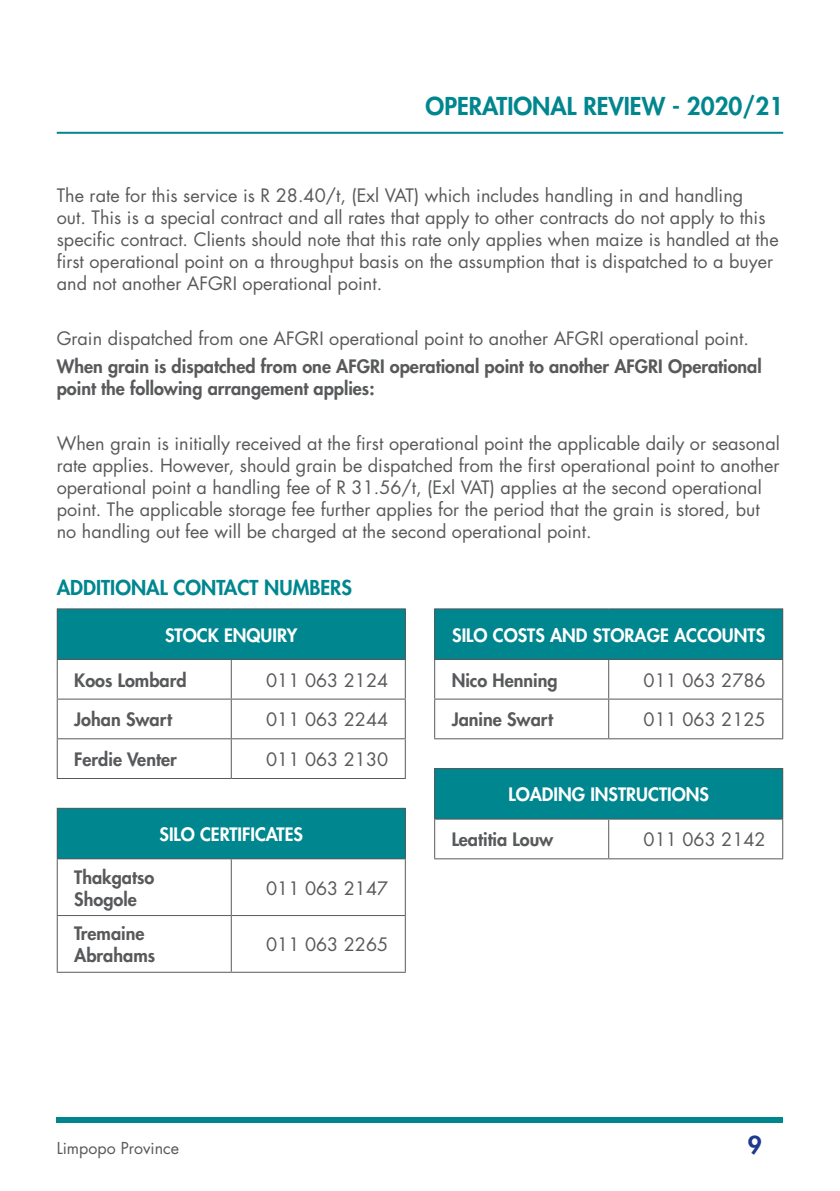
<style>
.page{position:relative;width:840px;height:1191px;background:#fff}
.page>*{position:absolute;margin:0;border:0;box-sizing:border-box;transform-origin:0 0}
.t1{font:800 24px "Futura Std";color:#00868f}
.t2{font:800 24px "Futura Std";color:#1e398d}
.t3{font:800 20px "Futura Std";color:#00868f}
.t4{font:18px/22px "Futura Std";color:#58595b}
.t5{font:800 18px/22px "Futura Std";color:#58595b}
.t6{font:800 18px "Futura Std";color:#fff}
.t7{font:16px "Futura Std";color:#58595b}
</style>
<div class="page">
<div style="left:57px;top:1117px;width:725px;height:6px;background:#00868f"></div>
<hr style="left:57px;top:132px;width:725px;height:2px;background:#00868f">
<div style="left:57px;top:609px;width:348px;height:50px;background:#00868f"></div>
<hr style="left:57px;top:608px;width:174px;height:1px;background:#58595b">
<hr style="left:57px;top:609px;width:1px;height:50px;background:#58595b">
<hr style="left:231px;top:608px;width:174px;height:1px;background:#58595b">
<hr style="left:404px;top:609px;width:1px;height:50px;background:#58595b">
<hr style="left:57px;top:659px;width:174px;height:1px;background:#58595b">
<hr style="left:57px;top:660px;width:1px;height:38px;background:#58595b">
<hr style="left:231px;top:659px;width:174px;height:1px;background:#58595b">
<hr style="left:231px;top:660px;width:1px;height:38px;background:#58595b">
<hr style="left:404px;top:660px;width:1px;height:38px;background:#58595b">
<hr style="left:57px;top:698px;width:174px;height:1px;background:#58595b">
<hr style="left:57px;top:699px;width:1px;height:39px;background:#58595b">
<hr style="left:231px;top:698px;width:174px;height:1px;background:#58595b">
<hr style="left:231px;top:699px;width:1px;height:39px;background:#58595b">
<hr style="left:404px;top:699px;width:1px;height:39px;background:#58595b">
<hr style="left:57px;top:738px;width:174px;height:1px;background:#58595b">
<hr style="left:57px;top:739px;width:1px;height:39px;background:#58595b">
<hr style="left:231px;top:738px;width:174px;height:1px;background:#58595b">
<hr style="left:231px;top:739px;width:1px;height:39px;background:#58595b">
<hr style="left:404px;top:739px;width:1px;height:39px;background:#58595b">
<hr style="left:57px;top:778px;width:174px;height:1px;background:#58595b">
<hr style="left:231px;top:778px;width:174px;height:1px;background:#58595b">
<div style="left:57px;top:808px;width:348px;height:51px;background:#00868f"></div>
<hr style="left:57px;top:808px;width:174px;height:1px;background:#58595b">
<hr style="left:57px;top:809px;width:1px;height:49px;background:#58595b">
<hr style="left:231px;top:808px;width:174px;height:1px;background:#58595b">
<hr style="left:404px;top:809px;width:1px;height:49px;background:#58595b">
<hr style="left:57px;top:858px;width:174px;height:1px;background:#58595b">
<hr style="left:57px;top:859px;width:1px;height:56px;background:#58595b">
<hr style="left:231px;top:858px;width:174px;height:1px;background:#58595b">
<hr style="left:231px;top:859px;width:1px;height:56px;background:#58595b">
<hr style="left:404px;top:859px;width:1px;height:56px;background:#58595b">
<hr style="left:57px;top:915px;width:174px;height:1px;background:#58595b">
<hr style="left:57px;top:916px;width:1px;height:55px;background:#58595b">
<hr style="left:231px;top:915px;width:174px;height:1px;background:#58595b">
<hr style="left:231px;top:916px;width:1px;height:55px;background:#58595b">
<hr style="left:404px;top:916px;width:1px;height:55px;background:#58595b">
<hr style="left:57px;top:971px;width:174px;height:1px;background:#58595b">
<hr style="left:231px;top:971px;width:174px;height:1px;background:#58595b">
<div style="left:434px;top:609px;width:348px;height:50px;background:#00868f"></div>
<hr style="left:434px;top:608px;width:174px;height:1px;background:#58595b">
<hr style="left:434px;top:609px;width:1px;height:50px;background:#58595b">
<hr style="left:608px;top:608px;width:174px;height:1px;background:#58595b">
<hr style="left:781px;top:609px;width:1px;height:50px;background:#58595b">
<hr style="left:434px;top:659px;width:174px;height:1px;background:#58595b">
<hr style="left:434px;top:660px;width:1px;height:38px;background:#58595b">
<hr style="left:608px;top:659px;width:174px;height:1px;background:#58595b">
<hr style="left:608px;top:660px;width:1px;height:38px;background:#58595b">
<hr style="left:781px;top:660px;width:1px;height:38px;background:#58595b">
<hr style="left:434px;top:698px;width:174px;height:1px;background:#58595b">
<hr style="left:434px;top:699px;width:1px;height:39px;background:#58595b">
<hr style="left:608px;top:698px;width:174px;height:1px;background:#58595b">
<hr style="left:608px;top:699px;width:1px;height:39px;background:#58595b">
<hr style="left:781px;top:699px;width:1px;height:39px;background:#58595b">
<hr style="left:434px;top:738px;width:174px;height:1px;background:#58595b">
<hr style="left:608px;top:738px;width:174px;height:1px;background:#58595b">
<div style="left:434px;top:768px;width:348px;height:51px;background:#00868f"></div>
<hr style="left:434px;top:768px;width:174px;height:1px;background:#58595b">
<hr style="left:434px;top:769px;width:1px;height:49px;background:#58595b">
<hr style="left:608px;top:768px;width:174px;height:1px;background:#58595b">
<hr style="left:781px;top:769px;width:1px;height:49px;background:#58595b">
<hr style="left:434px;top:818px;width:174px;height:1px;background:#58595b">
<hr style="left:434px;top:819px;width:1px;height:39px;background:#58595b">
<hr style="left:608px;top:818px;width:174px;height:1px;background:#58595b">
<hr style="left:608px;top:819px;width:1px;height:39px;background:#58595b">
<hr style="left:781px;top:819px;width:1px;height:39px;background:#58595b">
<hr style="left:434px;top:858px;width:174px;height:1px;background:#58595b">
<hr style="left:608px;top:858px;width:174px;height:1px;background:#58595b">
<h1 class="t1" style="left:425px;top:91px;width:359px">OPERATIONAL REVIEW - 2020/21</h1>
<p class="t4" style="left:57px;top:185px;width:723px">The rate for this service is R 28.40/t, (Exl VAT) which includes handling in and handling<br>out. This is a special contract and all rates that apply to other contracts do not apply to this specific contract. Clients should note that this rate only applies when maize is handled at the first operational point on a throughput basis on the assumption that is dispatched to a buyer and not another AFGRI operational point.</p>
<p class="t4" style="left:57px;top:328px;width:693px">Grain dispatched from one AFGRI operational point to another AFGRI operational point.</p>
<p class="t5" style="left:57px;top:355px;width:706px">When grain is dispatched from one AFGRI operational point to another AFGRI Operational point the following arrangement applies:</p>
<p class="t4" style="left:57px;top:433px;width:724px">When grain is initially received at the first operational point the applicable daily or seasonal rate applies. However, should grain be dispatched from the first operational point to another operational point a handling fee of R 31.56/t, (Exl VAT) applies at the second operational point. The applicable storage fee further applies for the period that the grain is stored, but no handling out fee will be charged at the second operational point.</p>
<p class="t3" style="left:57px;top:574px;width:296px">ADDITIONAL CONTACT NUMBERS</p>
<p class="t6" style="left:165px;top:623px;width:134px">STOCK ENQUIRY</p>
<p class="t5" style="left:74px;top:669px;width:114px">Koos Lombard</p>
<p class="t4" style="left:266px;top:669px;width:123px">011 063 2124</p>
<p class="t5" style="left:74px;top:708px;width:99px">Johan Swart</p>
<p class="t4" style="left:266px;top:709px;width:123px">011 063 2244</p>
<p class="t5" style="left:74px;top:748px;width:104px">Ferdie Venter</p>
<p class="t4" style="left:266px;top:748px;width:123px">011 063 2130</p>
<p class="t6" style="left:452px;top:623px;width:314px">SILO COSTS AND STORAGE ACCOUNTS</p>
<p class="t5" style="left:451px;top:669px;width:107px">Nico Henning</p>
<p class="t4" style="left:643px;top:669px;width:123px">011 063 2786</p>
<p class="t5" style="left:451px;top:708px;width:103px">Janine Swart</p>
<p class="t4" style="left:643px;top:709px;width:123px">011 063 2125</p>
<p class="t6" style="left:159px;top:823px;width:145px">SILO CERTIFICATES</p>
<p class="t5" style="left:74px;top:866px;width:81px">Thakgatso<br>Shogole</p>
<p class="t4" style="left:266px;top:877px;width:123px">011 063 2147</p>
<p class="t5" style="left:74px;top:922px;width:82px">Tremaine<br>Abrahams</p>
<p class="t4" style="left:266px;top:934px;width:123px">011 063 2265</p>
<p class="t6" style="left:508px;top:783px;width:202px">LOADING INSTRUCTIONS</p>
<p class="t5" style="left:451px;top:828px;width:103px">Leatitia Louw</p>
<p class="t4" style="left:643px;top:829px;width:123px">011 063 2142</p>
<p class="t7" style="left:57px;top:1138px;width:124px">Limpopo Province</p>
<h1 class="t2" style="left:747px;top:1130px;width:15px">9</h1>
</div>
